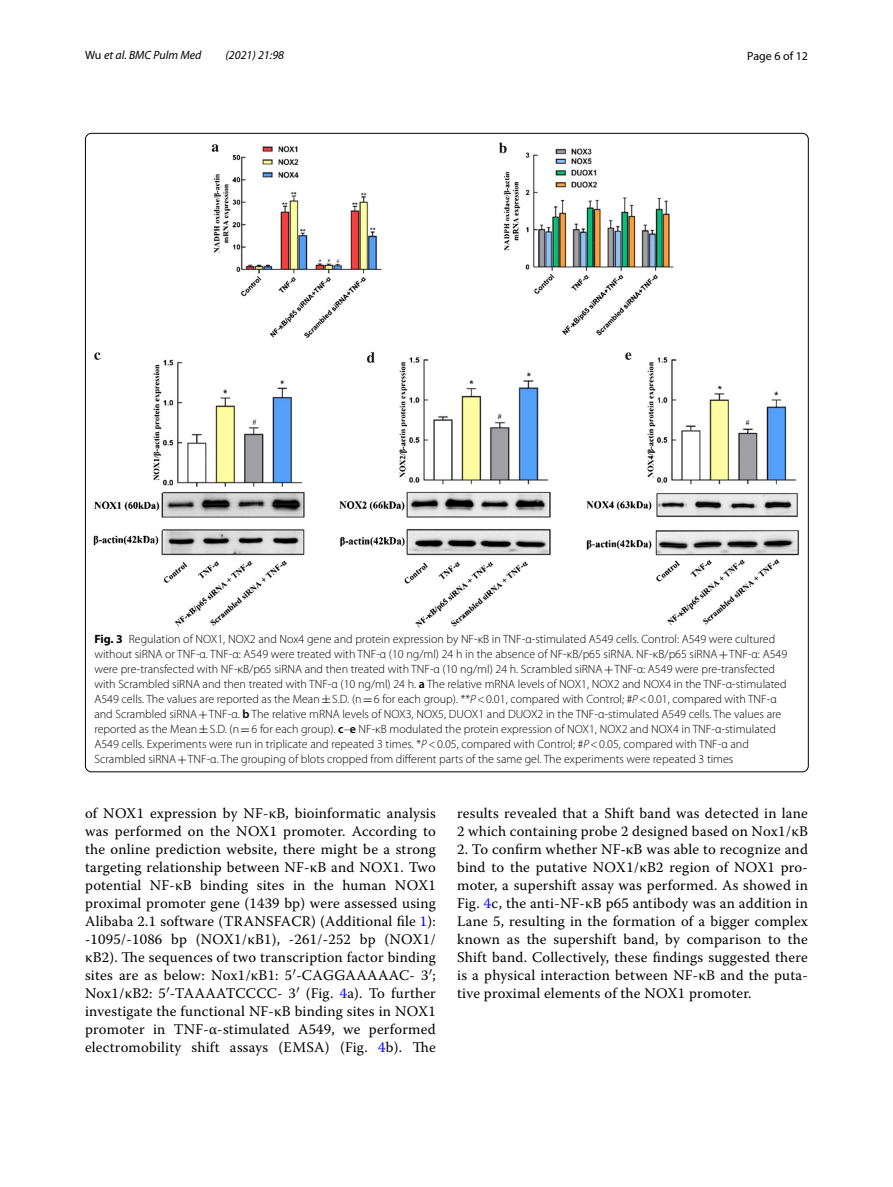
<style>
.page{position:relative;width:893px;height:1187px;background:#fff}
.page>*{position:absolute;margin:0;border:0;box-sizing:border-box;transform-origin:0 0}
.t1{font:14.7px/18px "Warnock Pro";letter-spacing:.015em;color:#000;text-align:justify}
.t2{font:300 12px/15px "Myriad Pro";color:#000}
.t3{font:italic 12px "Myriad Pro";color:#000}
.t4{font:12px "Myriad Pro";color:#000}
.s1{font-style:normal}
.s2{font-weight:700}
.s3{font-family:"MTSY";font-weight:400}
.s4{font-weight:600}
.s5{font-style:italic}
.s6{color:#00f}
.s7{font-family:"STIX Math"}
</style>
<div class="page">
<img style="left:94px;top:142px;width:706px;height:485px">
<p class="t3" style="left:85px;top:48px;width:118px"><span class="s1">Wu</span> et al. BMC Pulm Med</p>
<p class="t3" style="left:225px;top:48px;width:60px">(2021) 21:98</p>
<p class="t4" style="left:747px;top:48px;width:62px">Page 6 of 12</p>
<p class="t2" style="left:94px;top:631px;width:694px"><span class="s2">Fig. 3</span> Regulation of NOX1, NOX2 and Nox4 gene and protein expression by NF-κB in TNF-α-stimulated A549 cells. Control: A549 were cultured without siRNA or TNF-α. TNF-α: A549 were treated with TNF-α (10 ng/ml) 24 h in the absence of NF-κB/p65 siRNA. NF-κB/p65 siRNA<span class="s3">+</span>TNF-α: A549 were pre-transfected with NF-κB/p65 siRNA and then treated with TNF-α (10 ng/ml) 24 h. Scrambled siRNA<span class="s3">+</span>TNF-α: A549 were pre-transfected with Scrambled siRNA and then treated with TNF-α (10 ng/ml) 24 h. <span class="s4">a</span> The relative mRNA levels of NOX1, NOX2 and NOX4 in the TNF-α-stimulated A549 cells. The values are reported as the Mean<span class="s3">±</span>S.D. (n<span class="s3">=</span>6 for each group). **<span class="s5">P</span>&lt;0.01, compared with Control; #<span class="s5">P</span>&lt;0.01, compared with TNF-α and Scrambled siRNA<span class="s3">+</span>TNF-α. <span class="s4">b</span> The relative mRNA levels of NOX3, NOX5, DUOX1 and DUOX2 in the TNF-α-stimulated A549 cells. The values are reported as the Mean<span class="s3">±</span>S.D. (n<span class="s3">=</span>6 for each group). <span class="s4">c</span>–<span class="s4">e</span> NF-κB modulated the protein expression of NOX1, NOX2 and NOX4 in TNF-α-stimulated A549 cells. Experiments were run in triplicate and repeated 3 times. *<span class="s5">P</span>&lt;0.05, compared with Control; #<span class="s5">P</span>&lt;0.05, compared with TNF-α and Scrambled siRNA<span class="s3">+</span>TNF-α. The grouping of blots cropped from different parts of the same gel. The experiments were repeated 3 times</p>
<p class="t1" style="left:85px;top:804px;width:352px">of NOX1 expression by NF-κB, bioinformatic analysis was performed on the NOX1 promoter. According to the online prediction website, there might be a strong targeting relationship between NF-κB and NOX1. Two potential NF-κB binding sites in the human NOX1 proximal promoter gene (1439 bp) were assessed using Alibaba 2.1 software (TRANSFACR) (Additional file <span class="s6">1</span>): -1095/-1086 bp (NOX1/κB1), -261/-252 bp (NOX1/ κB2). The sequences of two transcription factor binding sites are as below: Nox1/κB1: 5 -CAGGAAAAAC- 3 ; Nox1/κB2: 5 -TAAAATCCCC- 3 (Fig. <span class="s6">4</span>a). To further investigate the functional NF-κB binding sites in NOX1 promoter in TNF-α-stimulated A549, we performed electromobility shift assays (EMSA) (Fig. <span class="s6">4</span>b). The</p>
<p class="t1" style="left:457px;top:804px;width:352px">results revealed that a Shift band was detected in lane<br>2 which containing probe 2 designed based on Nox1/κB</p>
<p class="t1" style="left:457px;top:840px;width:352px">2. To confirm whether NF<span class="s7">‐</span>κB was able to recognize and bind to the putative NOX1/κB2 region of NOX1 pro&shy;moter, a supershift assay was performed. As showed in Fig. <span class="s6">4</span>c, the anti-NF-κB p65 antibody was an addition in Lane 5, resulting in the formation of a bigger complex known as the supershift band, by comparison to the Shift band. Collectively, these findings suggested there is a physical interaction between NF-κB and the puta&shy;tive proximal elements of the NOX1 promoter.</p>
</div>
